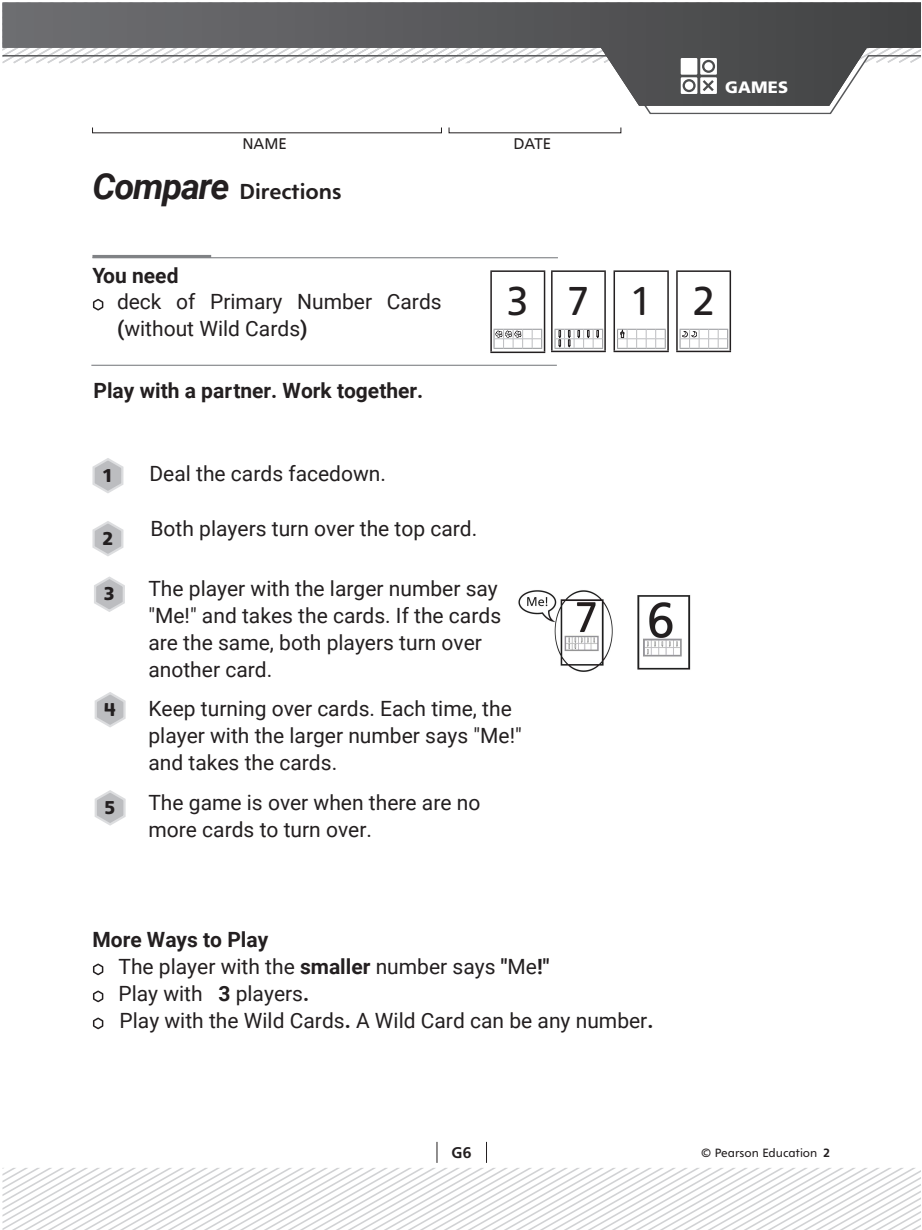
<style>
.page{position:relative;width:922px;height:1230px;background:#fff}
.page>*{position:absolute;margin:0;border:0;box-sizing:border-box;transform-origin:0 0}
.t1{font:39px "Heinemann School";color:#231f20}
.t2{font:21px/27px "Roboto";color:#231f20}
.t3{font:700 21px "Roboto";color:#231f20}
.t4{font:700 21px "Heinemann School";color:#231f20}
.t5{font:900 18px "Heinemann School";color:#231f20}
.t6{font:900 16.5px "Frutiger LT Com";letter-spacing:.01em;color:#fff}
.t7{font:15px "Heinemann School";color:#231f20}
.t8{font:700 15px "Heinemann School";color:#231f20}
.t9{font:11.7px "Heinemann School";color:#231f20}
.s1{font-family:"Roboto";font-style:italic;font-size:36px}
.s2{font-weight:700}
</style>
<div class="page">
<svg style="left:644px;top:106px;width:192px;height:8px"></svg>
<svg style="left:631px;top:94px;width:213px;height:12px;background:#565657"></svg>
<hr style="left:92px;top:257px;width:466px;height:1px;background:#808285">
<hr style="left:92px;top:255px;width:119px;height:3px;background:#808285">
<hr style="left:91px;top:365px;width:466px;height:1px;background:#808285">
<svg style="left:92px;top:298px;width:12px;height:13px"></svg>
<svg style="left:92px;top:458px;width:32px;height:35px"></svg>
<svg style="left:92px;top:521px;width:32px;height:35px"></svg>
<svg style="left:94px;top:576px;width:31px;height:36px"></svg>
<svg style="left:94px;top:692px;width:32px;height:35px"></svg>
<svg style="left:94px;top:790px;width:32px;height:36px"></svg>
<svg style="left:92px;top:963px;width:12px;height:13px"></svg>
<svg style="left:92px;top:990px;width:12px;height:13px"></svg>
<svg style="left:92px;top:1017px;width:12px;height:13px"></svg>
<hr style="left:551px;top:270px;width:54px;height:2px;background:#231f20">
<hr style="left:551px;top:272px;width:1px;height:79px;background:#231f20">
<hr style="left:604px;top:272px;width:1px;height:79px;background:#231f20">
<hr style="left:551px;top:351px;width:54px;height:1px;background:#231f20">
<hr style="left:490px;top:270px;width:55px;height:2px;background:#231f20">
<hr style="left:490px;top:272px;width:2px;height:80px;background:#231f20">
<hr style="left:543px;top:272px;width:2px;height:80px;background:#231f20">
<hr style="left:490px;top:352px;width:55px;height:1px;background:#231f20">
<hr style="left:676px;top:270px;width:55px;height:2px;background:#231f20">
<hr style="left:676px;top:272px;width:1px;height:79px;background:#231f20">
<hr style="left:729px;top:272px;width:2px;height:79px;background:#231f20">
<hr style="left:676px;top:351px;width:55px;height:1px;background:#231f20">
<hr style="left:613px;top:270px;width:55px;height:2px;background:#231f20">
<hr style="left:613px;top:272px;width:2px;height:79px;background:#231f20">
<hr style="left:667px;top:272px;width:1px;height:79px;background:#231f20">
<hr style="left:613px;top:351px;width:55px;height:1px;background:#231f20">
<svg style="left:617px;top:329px;width:48px;height:20px"></svg>
<svg style="left:493px;top:329px;width:49px;height:20px"></svg>
<svg style="left:679px;top:329px;width:49px;height:20px"></svg>
<svg style="left:554px;top:329px;width:49px;height:20px"></svg>
<svg style="left:2px;top:2px;width:919px;height:92px"></svg>
<svg style="left:2px;top:1142px;width:919px;height:88px"></svg>
<img style="left:518px;top:590px;width:95px;height:82px">
<img style="left:637px;top:595px;width:54px;height:75px">
<p class="t7" style="left:242px;top:135px;width:46px">NAME</p>
<p class="t7" style="left:513px;top:135px;width:39px">DATE</p>
<p class="t4" style="left:92px;top:179px;width:251px"><span class="s1">Compare</span> Directions</p>
<p class="t6" style="left:725px;top:77px;width:64px">GAMES</p>
<p class="t3" style="left:92px;top:261px;width:87px">You need</p>
<p class="t2" style="left:117px;top:287px;width:326px">deck of Primary Number Cards <span class="s2">(</span>without Wild Cards<span class="s2">)</span></p>
<p class="t3" style="left:93px;top:376px;width:331px">Play with a partner. Work together.</p>
<h1 class="t1" style="left:506px;top:277px;width:210px">371 2</h1>
<p class="t5" style="left:102px;top:464px;width:13px">1</p>
<p class="t2" style="left:149px;top:459px;width:238px">Deal the cards facedown.</p>
<p class="t5" style="left:102px;top:527px;width:13px">2</p>
<p class="t2" style="left:150px;top:514px;width:328px">Both players turn over the top card.</p>
<p class="t5" style="left:104px;top:582px;width:13px">3</p>
<p class="t5" style="left:104px;top:698px;width:13px">4</p>
<p class="t5" style="left:104px;top:797px;width:13px">5</p>
<p class="t2" style="left:148px;top:574px;width:354px">The player with the larger number say "Me!" and takes the cards. If the cards are the same, both players turn over another card.</p>
<p class="t2" style="left:148px;top:694px;width:375px">Keep turning over cards. Each time, the player with the larger number says "Me!" and takes the cards.</p>
<p class="t2" style="left:148px;top:788px;width:333px">The game is over when there are no more cards to turn over.</p>
<p class="t2" style="left:118px;top:926px;width:536px;text-indent:-26px"><span class="s2">More Ways to Play<br></span>The player with the <span class="s2">smaller</span> number says <span class="s2">"</span>Me<span class="s2">!"<br></span>Play with <span class="s2">3</span> players<span class="s2">.<br></span>Play with the Wild Cards<span class="s2">.</span> A Wild Card can be any number<span class="s2">.</span></p>
<p class="t8" style="left:451px;top:1143px;width:22px">G6</p>
<p class="t9" style="left:701px;top:1146px;width:131px">© Pearson Education <span class="s2">2</span></p>
</div>
